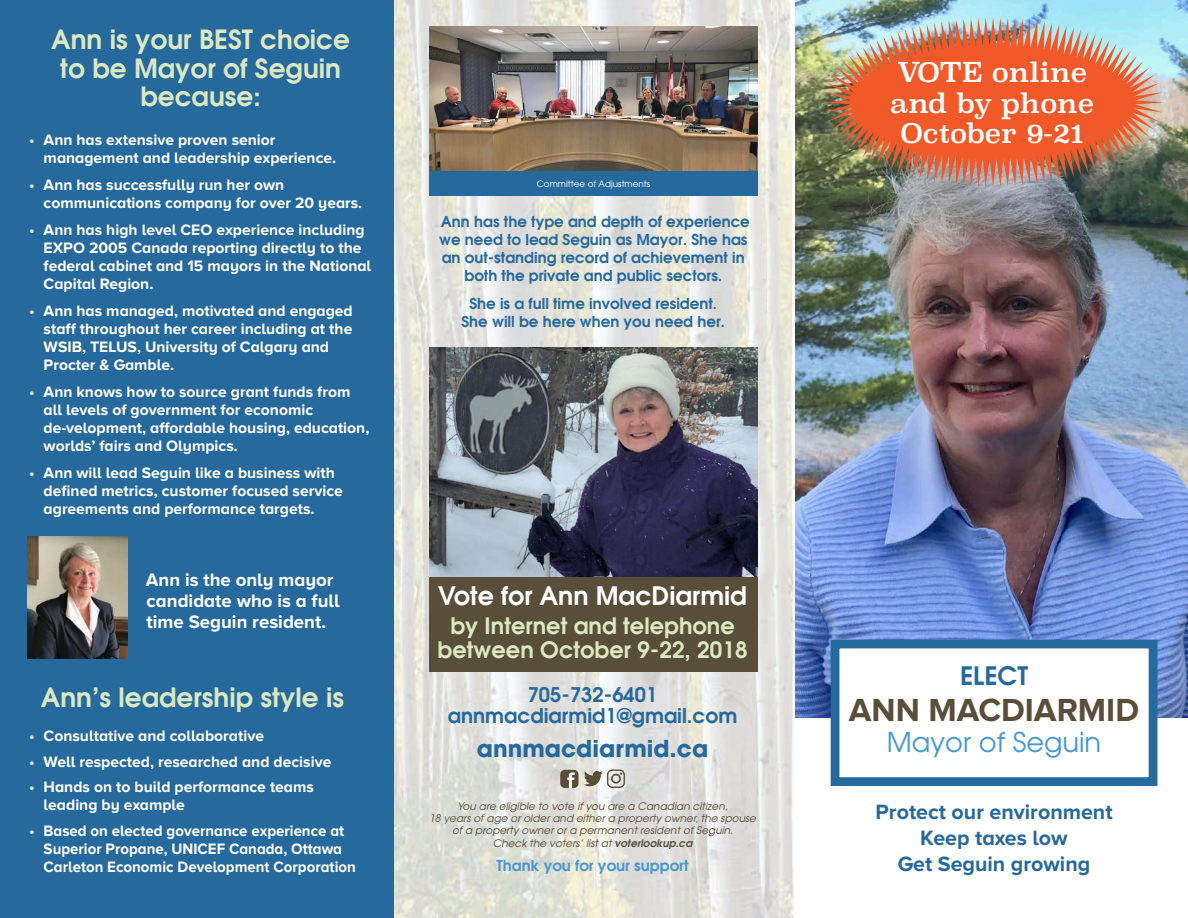
<style>
.page{position:relative;width:1188px;height:918px;background:#fff}
.page>*{position:absolute;margin:0;border:0;box-sizing:border-box;transform-origin:0 0}
.t1{font:700 33.15px "Proxima Nova A";color:#594e39}
.t2{font:27.3px "Avant Garde";color:#4797d2}
.t3{font:26.85px/30.8px "Superclarendon";color:#fff;text-align:center}
.t4{font:600 26.4px/28.5px "Avant Garde";color:#dbe9c2;text-align:center}
.t5{font:600 25.35px "Avant Garde";color:#fff}
.t6{font:600 25.35px "Avant Garde";color:#26699d}
.t7{font:700 23.1px "Avant Garde";color:#26699d}
.t8{font:600 22.5px/24px "Avant Garde";color:#dbe9c2;text-align:center}
.t9{font:700 21.45px "Proxima Nova A";color:#26699d}
.t10{font:600 20.1px "Avant Garde";color:#26699d}
.t11{font:700 18.6px/21px "Proxima Nova A";color:#fff}
.t12{font:700 15.6px/18px "Proxima Nova A";color:#fff}
.t13{font:700 15.6px/18px "Proxima Nova A";color:#fff;scale:.96 1}
.t14{font:600 15px/18px "Avant Garde";color:#26699d;text-align:center}
.t15{font:600 15px "Avant Garde";color:#4797d2}
.t16{font:italic 10.5px/12.3px "Avant Garde";color:#594e39;text-align:center}
.t17{font:8.7px "Avant Garde";color:#fff}
.s1{color:#dbe9c2}
.s2{font-weight:600}
</style>
<div class="page">
<img style="left:795px;top:0;width:393px;height:717px">
<img style="left:394px;top:0;width:401px;height:918px">
<div style="left:831px;top:640px;width:326px;height:146px;background:#fff;border:9px solid #26699d"></div>
<div style="left:0;top:0;width:394px;height:918px;background:#26699d"></div>
<img style="left:27px;top:537px;width:100px;height:122px">
<img style="left:429px;top:26px;width:329px;height:145px">
<div style="left:429px;top:171px;width:329px;height:25px;background:#26699d"></div>
<img style="left:823px;top:18px;width:341px;height:169px">
<svg style="left:584px;top:770px;width:41px;height:18px"></svg>
<div style="left:560px;top:770px;width:19px;height:18px;background:#594e39;border-radius:5px"></div>
<svg style="left:567px;top:772px;width:8px;height:16px"></svg>
<div style="left:429px;top:576px;width:328px;height:96px;background:#594e39"></div>
<img style="left:429px;top:347px;width:328px;height:230px">
<p class="t4" style="left:51px;top:25px;width:300px">Ann is your BEST choice to be Mayor of Seguin because:</p>
<p class="t12" style="left:44px;top:131px;width:294px;text-indent:-15px"><span class="s1">•</span> Ann has extensive proven senior management and leadership experience.</p>
<p class="t12" style="left:44px;top:176px;width:320px;text-indent:-15px"><span class="s1">•</span> Ann has successfully run her own communications company for over 20 years.</p>
<p class="t12" style="left:44px;top:221px;width:329px;text-indent:-15px"><span class="s1">•</span> Ann has high level CEO experience including EXPO 2005 Canada reporting directly to the federal cabinet and 15 mayors in the National Capital Region.</p>
<p class="t12" style="left:44px;top:302px;width:311px;text-indent:-15px"><span class="s1">•</span> Ann has managed, motivated and engaged staff throughout her career including at the WSIB, TELUS, University of Calgary and Procter &amp; Gamble.</p>
<p class="t12" style="left:44px;top:383px;width:327px;text-indent:-15px"><span class="s1">•</span> Ann knows how to source grant funds from all levels of government for economic de-velopment, affordable housing, education, worlds’ fairs and Olympics.</p>
<p class="t12" style="left:44px;top:464px;width:301px;text-indent:-15px"><span class="s1">•</span> Ann will lead Seguin like a business with defined metrics, customer focused service agreements and performance targets.</p>
<p class="t11" style="left:146px;top:569px;width:195px">Ann is the only mayor candidate who is a full time Seguin resident.</p>
<p class="t4" style="left:41px;top:682px;width:305px">Ann’s leadership style is</p>
<p class="t12" style="left:29px;top:727px;width:237px"><span class="s1">•</span> Consultative and collaborative</p>
<p class="t12" style="left:29px;top:752px;width:304px"><span class="s1">•</span> Well respected, researched and decisive</p>
<p class="t12" style="left:44px;top:778px;width:272px;text-indent:-15px"><span class="s1">•</span> Hands on to build performance teams leading by example</p>
<p class="t13" style="left:44px;top:821px;width:327px;text-indent:-15px"><span class="s1">•</span> Based on elected governance experience at<br>Superior Propane, UNICEF Canada, Ottawa<br>Carleton Economic Development Corporation</p>
<p class="t17" style="left:537px;top:178px;width:115px">Committee of Adjustments</p>
<p class="t14" style="left:439px;top:212px;width:312px">Ann has the type and depth of experience we need to lead Seguin as Mayor. She has an out-standing record of achievement in both the private and public sectors.</p>
<p class="t14" style="left:461px;top:294px;width:265px">She is a full time involved resident.<br>She will be here when you need her.</p>
<p class="t5" style="left:438px;top:579px;width:310px">Vote for Ann MacDiarmid</p>
<p class="t8" style="left:438px;top:613px;width:312px">by Internet and telephone between October 9-22, 2018</p>
<p class="t10" style="left:528px;top:681px;width:131px">705-732-6401</p>
<p class="t10" style="left:448px;top:702px;width:291px">annmacdiarmid1@gmail.com</p>
<p class="t7" style="left:477px;top:734px;width:233px">annmacdiarmid.ca</p>
<p class="t16" style="left:429px;top:800px;width:328px">You are eligible to vote if you are a Canadian citizen,<br>18 years of age or older and either a property owner, the spouse of a property owner or a permanent resident of Seguin.<br>Check the voters’ list at <span class="s2">voterlookup.ca</span></p>
<p class="t15" style="left:497px;top:856px;width:193px">Thank you for your support</p>
<p class="t3" style="left:890px;top:59px;width:205px">VOTE online and by phone<br>October 9-21</p>
<p class="t6" style="left:960px;top:659px;width:69px">ELECT</p>
<p class="t1" style="left:849px;top:691px;width:292px">ANN MACDIARMID</p>
<p class="t2" style="left:887px;top:725px;width:216px">Mayor of Seguin</p>
<p class="t9" style="left:876px;top:800px;width:239px">Protect our environment</p>
<p class="t9" style="left:920px;top:826px;width:149px">Keep taxes low</p>
<p class="t9" style="left:898px;top:852px;width:194px">Get Seguin growing</p>
</div>
